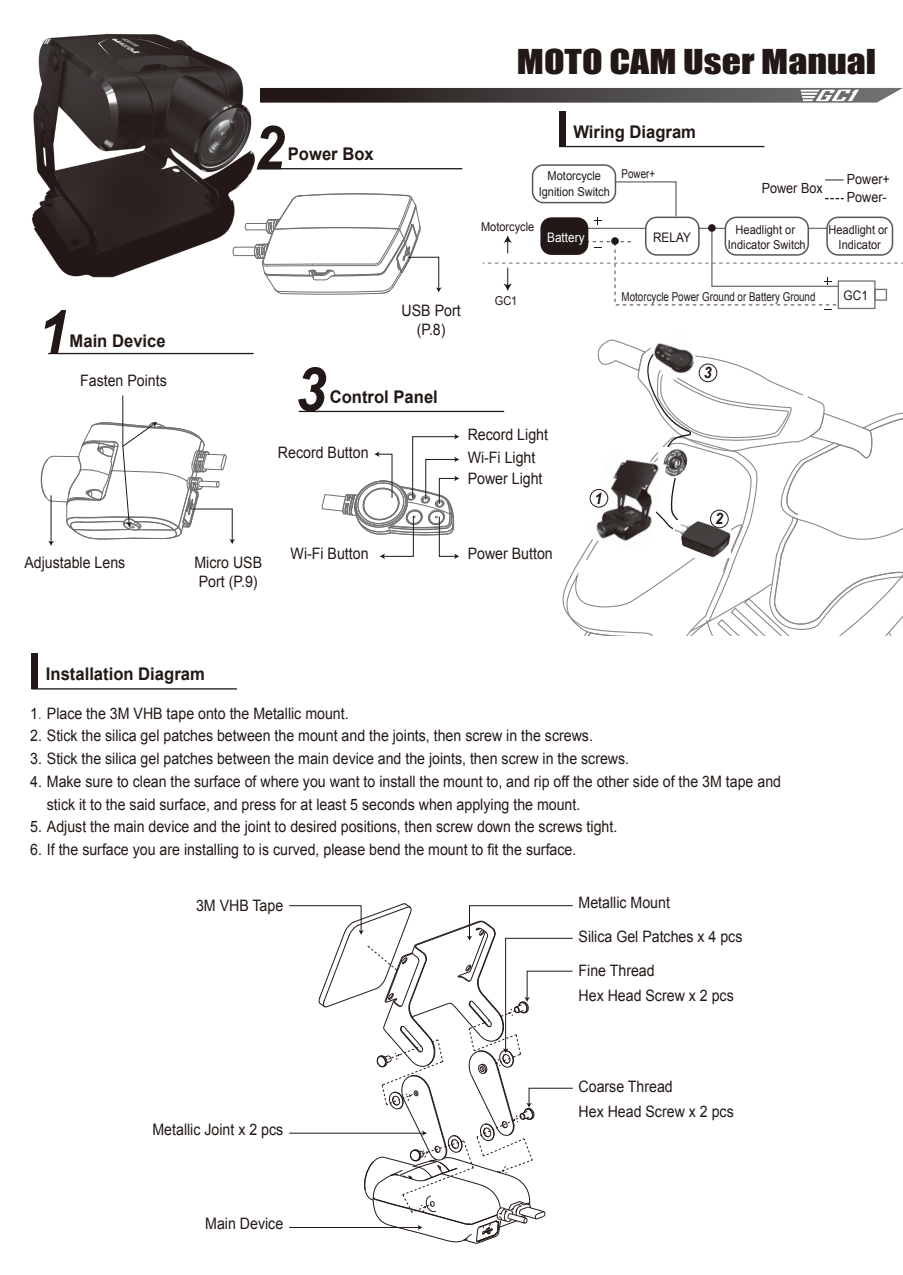
<style>
.page{position:relative;width:903px;height:1275px;background:#fff}
.page>*{position:absolute;margin:0;border:0;box-sizing:border-box;transform-origin:0 0}
.t1{font:italic 700 61.07px "Arial";color:#221815;scale:.9 1}
.t2{font:31.5px "Impact";color:#221815;scale:1.2 1}
.t3{font:700 17.5px "Arial";color:#221815;scale:.95 1}
.t4{font:15.75px/18.9px "Arial";color:#221815;scale:.9 1}
.t5{font:italic 700 15.75px "Arial";color:#221815;scale:.9 1}
.t6{font:14px "Arial";color:#221815;scale:.9 1}
.t7{font:13.12px "Arial";color:#221815;scale:.9 1}
.t8{font:13.12px "Arial";color:#fff;scale:.9 1}
.t9{font:12.25px/14.7px "Arial";color:#221815;text-align:center;scale:.9 1}
.t10{font:12.25px "Arial";color:#221815;scale:.8 1}
.s1{font-family:"Adobe Ming Std";font-weight:300}
</style>
<div class="page">
<svg style="left:562px;top:339px;width:341px;height:297px"></svg>
<img style="left:588px;top:452px;width:78px;height:100px">
<img style="left:650px;top:339px;width:50px;height:44px">
<img style="left:674px;top:521px;width:56px;height:37px">
<img style="left:31px;top:33px;width:228px;height:245px">
<svg style="left:31px;top:88px;width:872px;height:15px;background:#55504f"></svg>
<hr style="left:257px;top:168px;width:205px;height:1px;background:#221815">
<div style="left:559px;top:112px;width:6px;height:35px;background:#221815"></div>
<hr style="left:559px;top:146px;width:205px;height:1px;background:#221815">
<hr style="left:299px;top:411px;width:205px;height:1px;background:#221815">
<hr style="left:48px;top:353px;width:206px;height:1px;background:#221815">
<div style="left:699px;top:364px;width:18px;height:18px;border:1px solid #221815;border-radius:50%"></div>
<div style="left:710px;top:510px;width:19px;height:18px;border:1px solid #221815;border-radius:50%"></div>
<div style="left:590px;top:489px;width:18px;height:19px;border:1px solid #221815;border-radius:50%"></div>
<svg style="left:233px;top:193px;width:209px;height:102px"></svg>
<svg style="left:322px;top:434px;width:137px;height:125px"></svg>
<svg style="left:40px;top:421px;width:195px;height:125px"></svg>
<hr style="left:122px;top:396px;width:1px;height:50px;background:#221815">
<div style="left:31px;top:654px;width:7px;height:35px;background:#221815"></div>
<hr style="left:31px;top:688px;width:206px;height:1px;background:#221815">
<svg style="left:289px;top:903px;width:284px;height:341px"></svg>
<div style="left:532px;top:164px;width:84px;height:39px;border:2px solid #595757;border-radius:11px"></div>
<svg style="left:483px;top:179px;width:420px;height:131px"></svg>
<h1 class="t1" style="left:38px;top:292px;width:35px">1</h1>
<p class="t3" style="left:70px;top:329px;width:103px">Main Device</p>
<p class="t4" style="left:80px;top:371px;width:98px">Fasten Points</p>
<h1 class="t1" style="left:253px;top:107px;width:35px">2</h1>
<p class="t3" style="left:288px;top:142px;width:92px">Power Box</p>
<p class="t4" style="left:402px;top:301px;width:67px;text-align:center">USB Port (P.8)</p>
<h2 class="t2" style="left:517px;top:37px;width:301px">MOTO CAM User Manual</h2>
<p class="t3" style="left:573px;top:120px;width:131px">Wiring Diagram</p>
<p class="t9" style="left:539px;top:168px;width:80px;line-height:15.8px">Motorcycle<br>Ignition Switch</p>
<p class="t10" style="left:622px;top:166px;width:43px">Power+</p>
<p class="t6" style="left:762px;top:179px;width:69px">Power Box</p>
<p class="t6" style="left:847px;top:170px;width:49px">Power+</p>
<p class="t6" style="left:847px;top:188px;width:46px">Power-</p>
<p class="t9" style="left:481px;top:219px;width:61px">Motorcycle</p>
<p class="t8" style="left:547px;top:228px;width:43px">Battery</p>
<p class="t9" style="left:495px;top:293px;width:27px">GC1</p>
<p class="t7" style="left:653px;top:228px;width:44px">RELAY</p>
<p class="t9" style="left:728px;top:222px;width:88px">Headlight or<br>Indicator Switch</p>
<p class="t9" style="left:828px;top:222px;width:68px">Headlight or<br>Indicator</p>
<p class="t10" style="left:622px;top:289px;width:244px">Motorcycle Power Ground or Battery Ground</p>
<p class="t7" style="left:844px;top:287px;width:28px">GC1</p>
<h1 class="t1" style="left:295px;top:349px;width:35px">3</h1>
<p class="t5" style="left:704px;top:362px;width:10px">3</p>
<p class="t3" style="left:330px;top:385px;width:115px">Control Panel</p>
<p class="t4" style="left:278px;top:443px;width:102px">Record Button</p>
<p class="t4" style="left:468px;top:423px;width:91px;line-height:22.8px">Record Light<br>Wi-Fi Light</p>
<p class="t4" style="left:468px;top:469px;width:85px">Power Light</p>
<p class="t5" style="left:595px;top:488px;width:10px">1</p>
<p class="t5" style="left:715px;top:508px;width:10px">2</p>
<p class="t4" style="left:24px;top:553px;width:114px">Adjustable Lens</p>
<p class="t4" style="left:194px;top:553px;width:77px">Micro USB<br>Port (P.9)</p>
<p class="t4" style="left:291px;top:544px;width:88px">Wi-Fi Button</p>
<p class="t4" style="left:468px;top:544px;width:96px">Power Button</p>
<p class="t3" style="left:46px;top:662px;width:169px">Installation Diagram</p>
<p class="t4" style="left:30px;top:704px;width:355px">1<span class="s1">.</span> Place the 3M VHB tape onto the Metallic mount.</p>
<p class="t4" style="left:30px;top:727px;width:627px">2. Stick the silica gel patches between the mount and the joints, then screw in the screws.</p>
<p class="t4" style="left:30px;top:749px;width:667px">3. Stick the silica gel patches between the main device and the joints, then screw in the screws.</p>
<p class="t4" style="left:47px;top:770px;width:817px;line-height:22.8px;text-indent:-17px">4. Make sure to clean the surface of where you want to install the mount to, and rip off the other side of the 3M tape and stick it to the said surface, and press for at least 5 seconds when applying the mount.</p>
<p class="t4" style="left:30px;top:818px;width:654px">5. Adjust the main device and the joint to desired positions, then screw down the screws tight.</p>
<p class="t4" style="left:30px;top:840px;width:608px">6. If the surface you are installing to is curved, please bend the mount to fit the surface.</p>
<p class="t4" style="left:196px;top:896px;width:98px">3M VHB Tape</p>
<p class="t4" style="left:152px;top:1120px;width:147px">Metallic Joint x 2 pcs</p>
<p class="t4" style="left:205px;top:1214px;width:88px">Main Device</p>
<p class="t4" style="left:578px;top:894px;width:103px">Metallic Mount</p>
<p class="t4" style="left:578px;top:927px;width:184px">Silica Gel Patches x 4 pcs</p>
<p class="t4" style="left:578px;top:958px;width:174px;line-height:24.5px">Fine Thread<br>Hex Head Screw x 2 pcs</p>
<p class="t4" style="left:578px;top:1075px;width:174px;line-height:24.5px">Coarse Thread<br>Hex Head Screw x 2 pcs</p>
</div>
